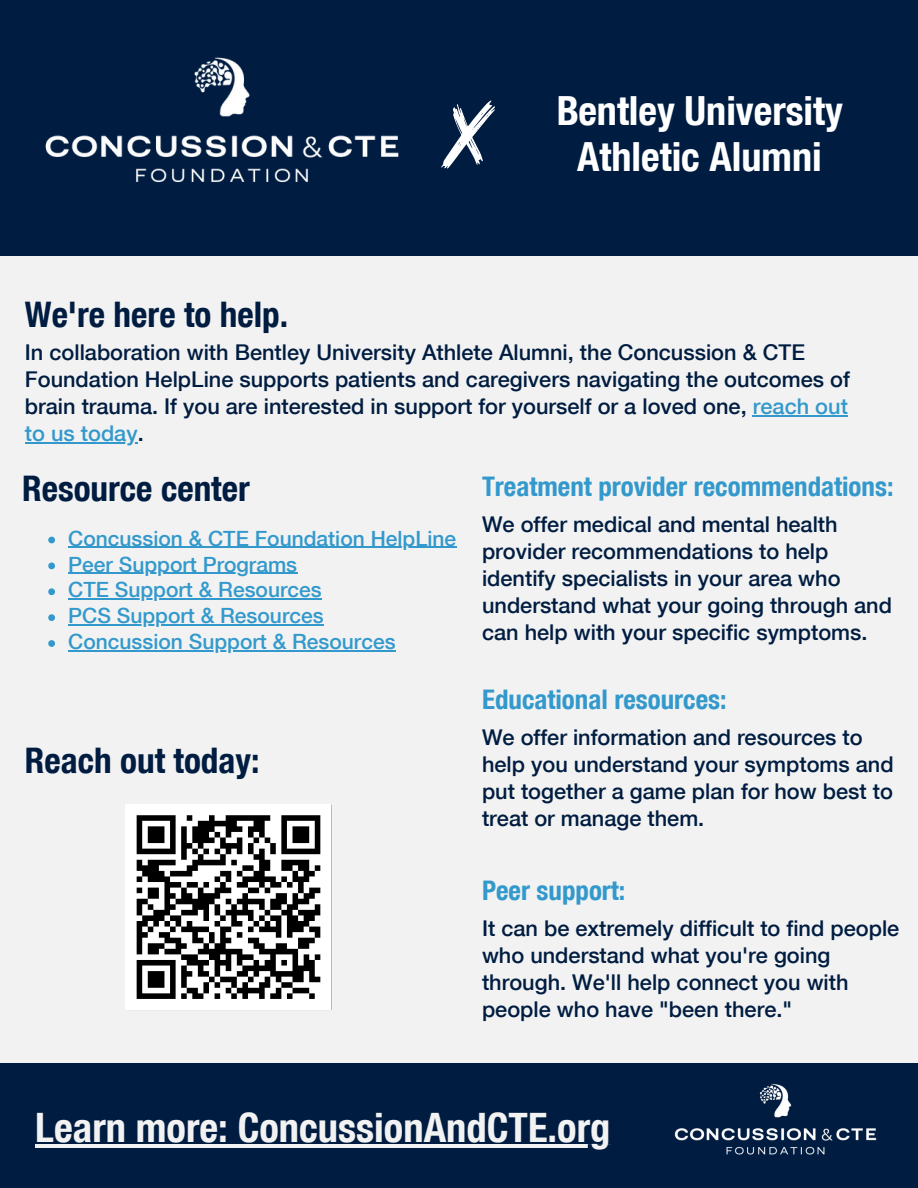
<style>
.page{position:relative;width:918px;height:1188px;background:#f2f2f2}
.page>*{position:absolute;margin:0;border:0;box-sizing:border-box;transform-origin:0 0}
.t1{font:700 condensed 40.5px "Helvetica Neue Condensed";color:#f2f2f2}
.t2{font:700 condensed 40.2px/46.5px "Helvetica Neue Condensed";color:#fff;text-align:center}
.t3{font:700 condensed 35.25px "Helvetica Neue Condensed";color:#001d41}
.t4{font:700 condensed 27px "Helvetica Neue Condensed";color:#39c}
.t5{font:500 21.75px/27px "Helvetica Neue";color:#001d41}
.t6{font:500 21.75px "Helvetica Neue";color:#39c}
.t7{font:500 21px/25.8px "Helvetica Neue";color:#39c}
.s1{color:#39c}
.s2{color:#001d41}
</style>
<div class="page">
<hr style="left:753px;top:415px;width:95px;height:1px;background:#39c">
<hr style="left:25px;top:442px;width:113px;height:1px;background:#39c">
<svg style="left:48px;top:537px;width:7px;height:6px"></svg>
<hr style="left:68px;top:547px;width:388px;height:1px;background:#39c">
<svg style="left:48px;top:563px;width:7px;height:6px"></svg>
<hr style="left:68px;top:573px;width:229px;height:1px;background:#39c">
<svg style="left:48px;top:588px;width:7px;height:7px"></svg>
<hr style="left:68px;top:599px;width:254px;height:1px;background:#39c">
<svg style="left:48px;top:614px;width:7px;height:7px"></svg>
<hr style="left:68px;top:624px;width:256px;height:2px;background:#39c">
<svg style="left:48px;top:640px;width:7px;height:7px"></svg>
<hr style="left:68px;top:650px;width:328px;height:1px;background:#39c">
<svg style="left:126px;top:805px;width:205px;height:205px"></svg>
<div style="left:0;top:0;width:918px;height:256px;background:#001d41"></div>
<svg style="left:441px;top:100px;width:54px;height:69px"></svg>
<img style="left:45px;top:57px;width:354px;height:126px">
<div style="left:0;top:1063px;width:918px;height:125px;background:#001d41"></div>
<img style="left:674px;top:1083px;width:203px;height:72px">
<hr style="left:35px;top:1145px;width:575px;height:3px;background:#f2f2f2">
<p class="t3" style="left:25px;top:293px;width:265px">We're here to help.</p>
<h2 class="t2" style="left:556px;top:86px;width:288px">Bentley University<br>Athletic Alumni</h2>
<h3 class="t5" style="left:25px;top:338px;width:826px">In collaboration with Bentley University Athlete Alumni, the Concussion &amp; CTE<br>Foundation HelpLine supports patients and caregivers navigating the outcomes of brain trauma. If you are interested in support for yourself or a loved one, <span class="s1">reach out</span></h3>
<h5 class="t6" style="left:25px;top:420px;width:120px">to us today<span class="s2">.</span></h5>
<h3 class="t3" style="left:22px;top:467px;width:229px">Resource center</h3>
<p class="t7" style="left:68px;top:525px;width:390px">Concussion &amp; CTE Foundation HelpLine<br>Peer Support Programs<br>CTE Support &amp; Resources<br>PCS Support &amp; Resources<br>Concussion Support &amp; Resources</p>
<p class="t3" style="left:25px;top:739px;width:236px">Reach out today:</p>
<p class="t4" style="left:482px;top:470px;width:413px">Treatment provider recommendations:</p>
<p class="t5" style="left:482px;top:510px;width:412px">We offer medical and mental health provider recommendations to help identify specialists in your area who understand what your going through and can help with your specific symptoms.</p>
<p class="t4" style="left:482px;top:683px;width:246px">Educational resources:</p>
<p class="t5" style="left:482px;top:723px;width:413px">We offer information and resources to help you understand your symptoms and put together a game plan for how best to treat or manage them.</p>
<h2 class="t4" style="left:482px;top:874px;width:145px">Peer support:</h2>
<p class="t5" style="left:482px;top:914px;width:419px">It can be extremely difficult to find people who understand what you're going through. We'll help connect you with people who have "been there."</p>
<h1 class="t1" style="left:35px;top:1104px;width:577px">Learn more: ConcussionAndCTE.org</h1>
</div>
